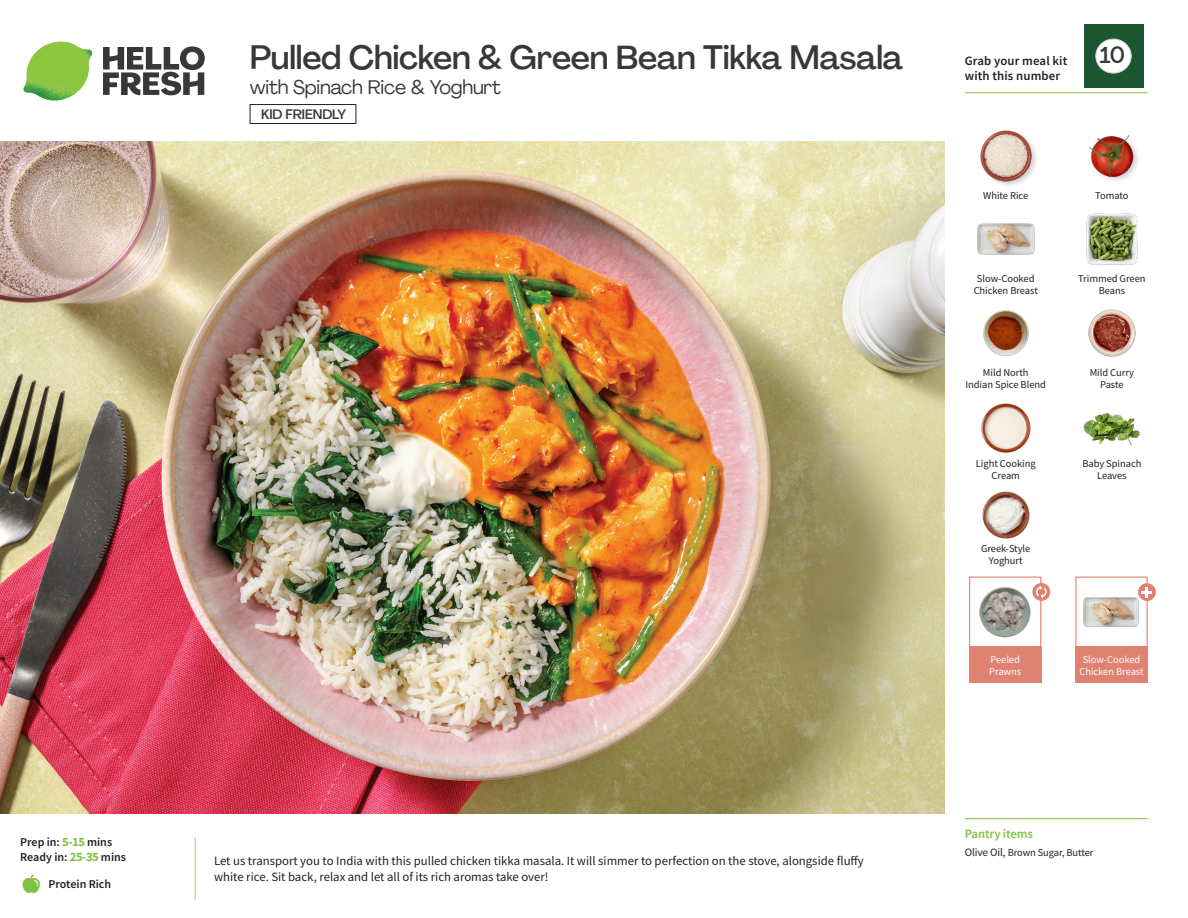
<style>
.page{position:relative;width:1188px;height:918px;background:#fff}
.page>*{position:absolute;margin:0;border:0;box-sizing:border-box;transform-origin:0 0}
._15_Titel_UK{font:500 33px "Agrandir";letter-spacing:-.01em;color:#383839}
._002_Label_Nr{font:500 22.8px "Agrandir";color:#383839;scale:.94 1}
._15_Titel_UK-2{font:19.5px "Agrandir";letter-spacing:-.01em;color:#383839}
.t1{font:500 13.5px "Agrandir";letter-spacing:-.01em;color:#383839}
.Step_6_Text_AU{font:12.75px/16.5px "Source Sans Pro";color:#231f20}
.t2{font:600 12.75px/15px "Source Sans Pro";letter-spacing:.01em;color:#231f20}
._04_Headers_Front{font:600 12.75px "Source Sans Pro";letter-spacing:-.01em;color:#81c340}
._04_Intro{font:600 12px "Source Sans Pro";color:#231f20}
._18_FRONT_ingredients{font:10.5px/12px "Source Sans Pro";letter-spacing:-.005em;color:#231f20;text-align:center}
._18_FRONT_ingredients-2{font:10.5px/12px "Source Sans Pro";letter-spacing:-.005em;color:#fff;text-align:center}
._05_Pantry{font:10.5px "Source Sans Pro";letter-spacing:-.01em;color:#231f20}
.s1{font-weight:700;font-size:12.75px;color:#81c340}
.s2{font-size:11.25px}
</style>
<div class="page">
<svg style="left:103px;top:46px;width:102px;height:49px"></svg>
<img style="left:23px;top:42px;width:69px;height:59px">
<img style="left:0;top:142px;width:945px;height:672px">
<div style="left:1075px;top:577px;width:73px;height:72px;border:1px solid #df8272"></div>
<div style="left:1075px;top:646px;width:73px;height:37px;background:#df8272"></div>
<div style="left:969px;top:646px;width:72px;height:37px;background:#df8272"></div>
<img style="left:1083px;top:588px;width:56px;height:39px">
<div style="left:969px;top:577px;width:72px;height:72px;border:1px solid #df8272"></div>
<img style="left:980px;top:586px;width:51px;height:51px">
<svg style="left:1138px;top:583px;width:18px;height:18px"></svg>
<svg style="left:1142px;top:587px;width:10px;height:10px"></svg>
<img style="left:1088px;top:309px;width:48px;height:48px">
<img style="left:1083px;top:412px;width:58px;height:33px">
<img style="left:981px;top:403px;width:50px;height:50px">
<img style="left:982px;top:491px;width:48px;height:48px">
<img style="left:983px;top:310px;width:46px;height:46px">
<img style="left:977px;top:223px;width:57px;height:32px">
<img style="left:1086px;top:213px;width:52px;height:52px">
<div style="left:979px;top:129px;width:60px;height:59px;background:#231f20;opacity:.2"></div>
<img style="left:979px;top:129px;width:55px;height:56px">
<img style="left:1089px;top:135px;width:49px;height:46px">
<hr style="left:965px;top:818px;width:183px;height:1px;background:#81c340">
<hr style="left:965px;top:92px;width:183px;height:1px;background:#81c340">
<div style="left:1084px;top:24px;width:59px;height:64px;background:#1d5732"></div>
<div style="left:1096px;top:39px;width:35px;height:34px;background:#fff;border-radius:50%"></div>
<div style="left:1096px;top:39px;width:35px;height:34px;border:1px solid #d1d2d4;border-radius:50%"></div>
<div style="left:250px;top:104px;width:106px;height:20px;border:1px solid #231f20"></div>
<div style="left:1032px;top:583px;width:18px;height:18px;background:#df8272;border-radius:50%"></div>
<svg style="left:1036px;top:585px;width:11px;height:13px"></svg>
<p class="_04_Intro" style="left:20px;top:834px;width:93px">Prep in: <span class="s1">5-15</span> mins</p>
<p class="_04_Intro" style="left:20px;top:849px;width:107px">Ready in: <span class="s1">25-35</span> mins</p>
<p class="_04_Intro" style="left:49px;top:876px;width:64px">Protein Rich</p>
<p class="_15_Titel_UK" style="left:250px;top:37px;width:655px">Pulled Chicken &amp; Green Bean Tikka Masala</p>
<p class="_15_Titel_UK-2" style="left:250px;top:75px;width:253px">with Spinach Rice &amp; Yoghurt</p>
<p class="t1" style="left:261px;top:106px;width:86px">KID FRIENDLY</p>
<p class="Step_6_Text_AU" style="left:214px;top:852px;width:651px">Let us transport you to India with this pulled chicken tikka masala. It will simmer to perfection on the stove, alongside fluffy white rice. Sit back, relax and let all of its rich aromas take over!</p>
<p class="t2" style="left:965px;top:53px;width:104px">Grab your meal kit with this number</p>
<p class="_002_Label_Nr" style="left:1100px;top:41px;width:28px">10</p>
<p class="_18_FRONT_ingredients" style="left:983px;top:189px;width:47px">White Rice</p>
<p class="_18_FRONT_ingredients" style="left:1095px;top:189px;width:35px">Tomato</p>
<p class="_18_FRONT_ingredients" style="left:974px;top:272px;width:66px">Slow-Cooked<br>Chicken Breast</p>
<p class="_18_FRONT_ingredients" style="left:1078px;top:272px;width:69px">Trimmed Green<br>Beans</p>
<p class="_18_FRONT_ingredients" style="left:965px;top:366px;width:82px">Mild North<br>Indian Spice Blend</p>
<p class="_18_FRONT_ingredients" style="left:1090px;top:366px;width:46px">Mild Curry<br>Paste</p>
<p class="_18_FRONT_ingredients" style="left:976px;top:458px;width:61px">Light Cooking<br>Cream</p>
<p class="_18_FRONT_ingredients" style="left:1082px;top:458px;width:61px">Baby Spinach<br>Leaves</p>
<p class="_18_FRONT_ingredients" style="left:981px;top:542px;width:51px">Greek-Style<br>Yoghurt</p>
<p class="_18_FRONT_ingredients-2" style="left:989px;top:654px;width:34px;text-align:left">Peeled<br>Prawns</p>
<p class="_18_FRONT_ingredients-2" style="left:1079px;top:654px;width:66px">Slow-Cooked<br>Chicken Breast</p>
<p class="_04_Headers_Front" style="left:965px;top:826px;width:70px">Pantry items</p>
<p class="_05_Pantry" style="left:965px;top:846px;width:130px"><span class="s2">Olive Oil,</span> Brown Sugar, Butter</p>
</div>
